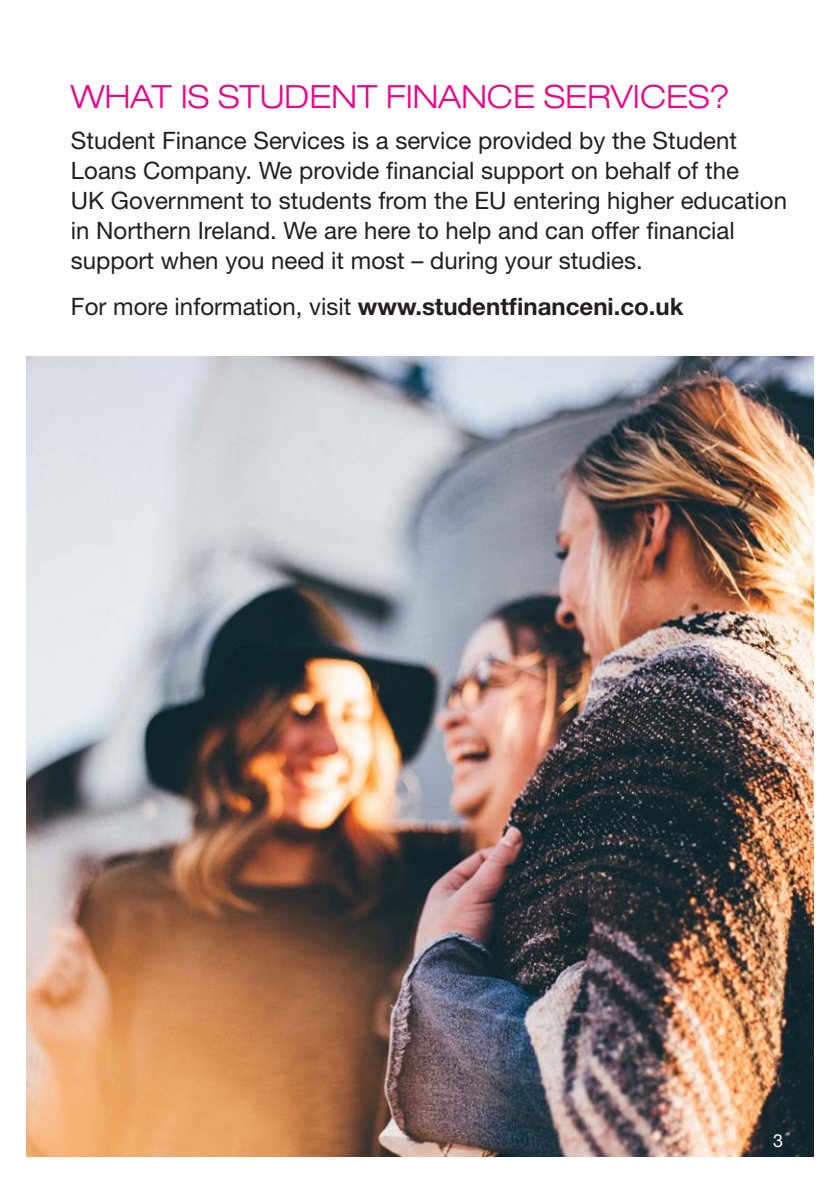
<style>
.page{position:relative;width:840px;height:1191px;background:#fff}
.page>*{position:absolute;margin:0;border:0;box-sizing:border-box;transform-origin:0 0}
.t1{font:300 expanded 32px "Helvetica Neue LT Std";color:#ed028c}
.t2{font:24px/30px "Helvetica Neue LT Std";color:#231f20}
.t3{font:700 24px "Helvetica Neue LT Std";color:#231f20}
.t4{font:18px "Helvetica Neue LT Std";color:#fff}
.s1{font-weight:400}
</style>
<div class="page">
<img style="left:27px;top:357px;width:785px;height:799px">
<p class="t1" style="left:71px;top:77px;width:660px">WHAT IS STUDENT FINANCE SERVICES?</p>
<p class="t2" style="left:71px;top:125px;width:717px">Student Finance Services is a service provided by the Student Loans Company. We provide financial support on behalf of the<br>UK Government to students from the EU entering higher education in Northern Ireland. We are here to help and can offer financial support when you need it most – during your studies.</p>
<p class="t3" style="left:71px;top:292px;width:614px"><span class="s1">For more information, visit</span> www.studentfinanceni.co.uk</p>
<p class="t4" style="left:772px;top:1130px;width:12px">3</p>
</div>
